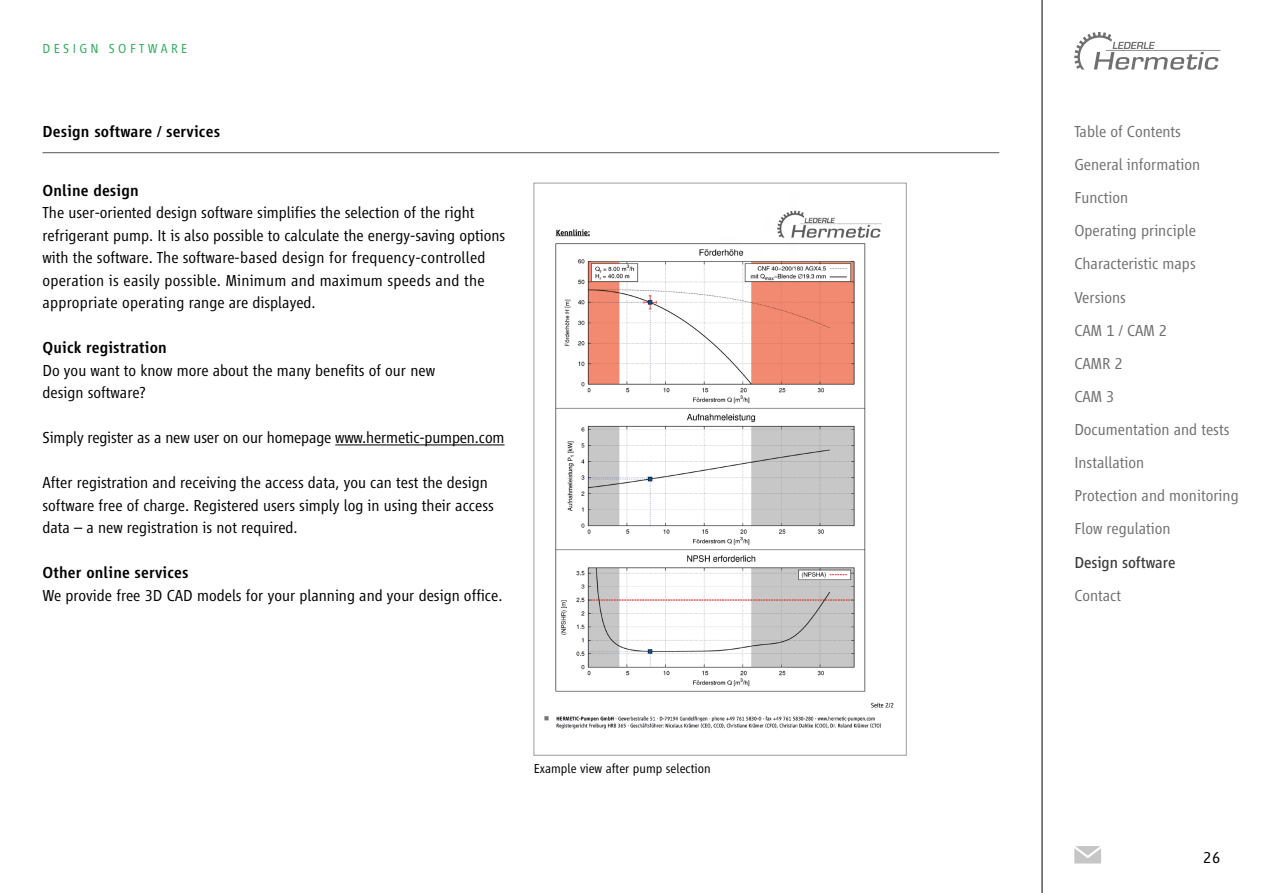
<style>
.page{position:relative;width:1263px;height:893px;background:#fff}
.page>*{position:absolute;margin:0;border:0;box-sizing:border-box;transform-origin:0 0}
.t1{font:300 16.5px/22.5px "Vialog LT";color:#000}
.t2{font:300 16.5px/33.2px "Vialog LT";color:#706f6f}
.t3{font:500 16.5px "Vialog LT";letter-spacing:.01em;color:#000}
.t4{font:16.5px "Vialog LT";letter-spacing:-.005em;color:#3c3c3b}
.t5{font:300 13.5px "Vialog LT";color:#000}
.t6{font:300 13.5px "Vialog LT";letter-spacing:.25em;color:#30ab5c}
</style>
<div class="page">
<hr style="left:43px;top:152px;width:956px;height:1px;background:#575756">
<svg style="left:1074px;top:32px;width:146px;height:38px"></svg>
<img style="left:544px;top:210px;width:350px;height:519px">
<hr style="left:335px;top:444px;width:169px;height:1px;background:#000">
<svg style="left:1074px;top:846px;width:27px;height:17px"></svg>
<hr style="left:1042px;top:0;width:1px;height:893px;background:#000">
<p class="t6" style="left:43px;top:41px;width:146px">DESIGN SOFTWARE</p>
<p class="t3" style="left:43px;top:123px;width:179px">Design software / services</p>
<p class="t3" style="left:43px;top:181px;width:98px">Online design</p>
<p class="t1" style="left:43px;top:202px;width:464px">The user-oriented design software simplifies the selection of the right refrigerant pump. It is also possible to calculate the energy-saving options with the software. The software-based design for frequency-controlled operation is easily possible. Minimum and maximum speeds and the appropriate operating range are displayed.</p>
<p class="t3" style="left:43px;top:339px;width:126px">Quick registration</p>
<p class="t1" style="left:43px;top:359px;width:394px">Do you want to know more about the many benefits of our new design software?</p>
<p class="t1" style="left:43px;top:427px;width:463px">Simply register as a new user on our homepage www.hermetic-pumpen.com</p>
<p class="t1" style="left:43px;top:472px;width:453px">After registration and receiving the access data, you can test the design software free of charge. Registered users simply log in using their access data – a new registration is not required.</p>
<p class="t3" style="left:43px;top:564px;width:148px">Other online services</p>
<p class="t1" style="left:43px;top:584px;width:459px">We provide free 3D CAD models for your planning and your design office.</p>
<p class="t5" style="left:534px;top:761px;width:179px">Example view after pump selection</p>
<p class="t2" style="left:1074px;top:115px;width:166px">Table of Contents<br>General information<br>Function<br>Operating principle<br>Characteristic maps<br>Versions<br>CAM 1 / CAM 2<br>CAMR 2<br>CAM 3<br>Documentation and tests<br>Installation<br>Protection and monitoring<br>Flow regulation</p>
<p class="t4" style="left:1074px;top:553px;width:103px">Design software</p>
<p class="t2" style="left:1074px;top:579px;width:48px">Contact</p>
<p class="t1" style="left:1203px;top:847px;width:19px">26</p>
</div>
